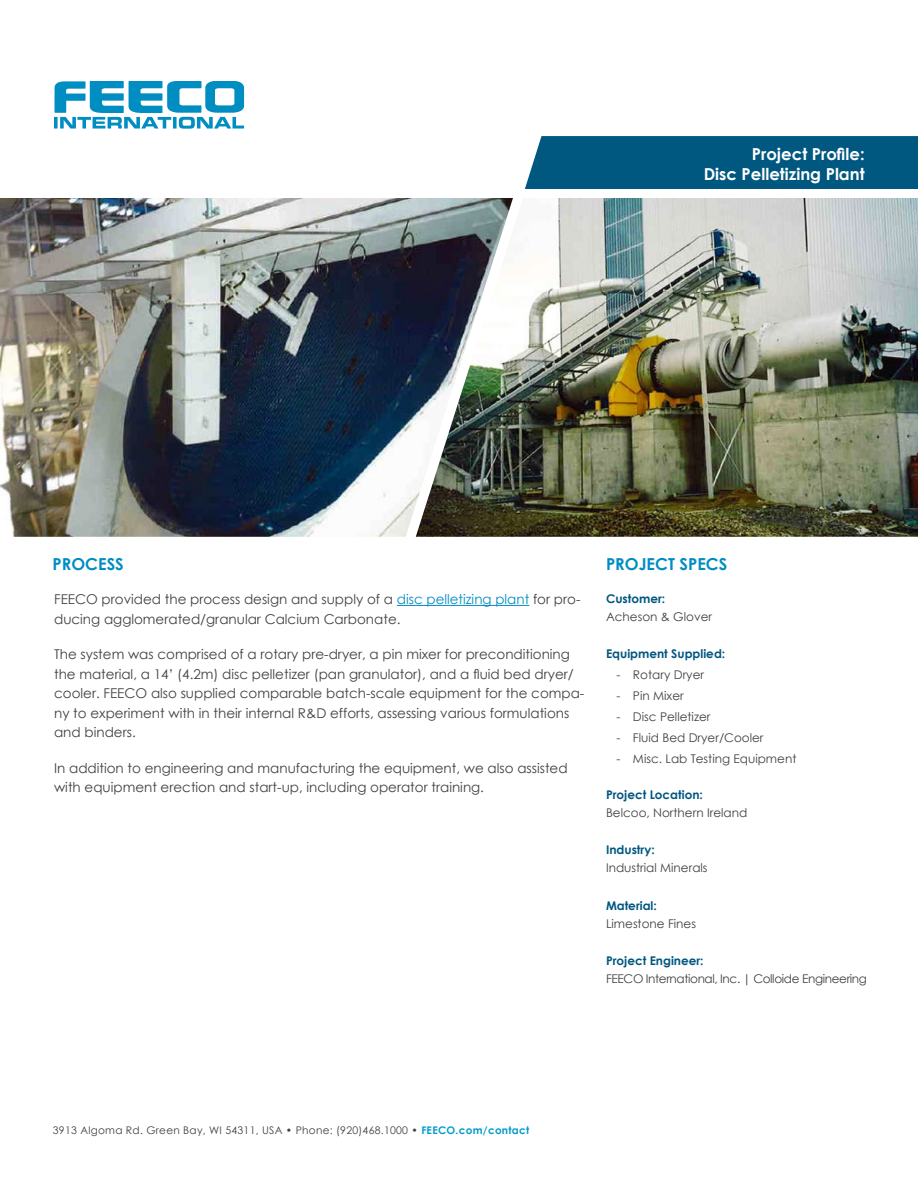
<style>
.page{position:relative;width:918px;height:1188px;background:#fff}
.page>*{position:absolute;margin:0;border:0;box-sizing:border-box;transform-origin:0 0}
.t1{font:700 16.5px/19.5px "Century Gothic";color:#fff;text-align:right}
.t2{font:700 16.5px "Century Gothic";color:#008dc1}
.t3{font:13.5px/19.5px "Century Gothic";color:#414042}
.t4{font:12px "Century Gothic";color:#414042}
.t5{font:700 12px "Century Gothic";color:#005780}
.t6{font:12px "Century Gothic";letter-spacing:-.03em;color:#414042}
.t7{font:10.5px "Century Gothic";letter-spacing:.025em;color:#414042}
.s1{color:#008dc1}
.s2{font-weight:700;color:#009cca}
</style>
<div class="page">
<div style="left:525px;top:136px;width:393px;height:53px;background:#005780"></div>
<hr style="left:397px;top:605px;width:132px;height:1px;background:#008dc1">
<svg style="left:54px;top:81px;width:190px;height:48px"></svg>
<img style="left:0;top:198px;width:416px;height:339px">
<img style="left:416px;top:198px;width:502px;height:339px">
<p class="t1" style="left:704px;top:144px;width:163px">Project Profile:<br>Disc Pelletizing Plant</p>
<p class="t2" style="left:53px;top:557px;width:73px">PROCESS</p>
<p class="t3" style="left:54px;top:591px;width:528px">FEECO provided the process design and supply of a <span class="s1">disc pelletizing plant</span> for pro&shy;ducing agglomerated/granular Calcium Carbonate.</p>
<p class="t3" style="left:54px;top:646px;width:532px">The system was comprised of a rotary pre-dryer, a pin mixer for preconditioning the material, a 14’ (4.2m) disc pelletizer (pan granulator), and a fluid bed dryer/ cooler. FEECO also supplied comparable batch-scale equipment for the compa&shy;ny to experiment with in their internal R&amp;D efforts, assessing various formulations and binders.</p>
<p class="t3" style="left:54px;top:760px;width:515px">In addition to engineering and manufacturing the equipment, we also assisted with equipment erection and start-up, including operator training.</p>
<p class="t2" style="left:606px;top:557px;width:123px">PROJECT SPECS</p>
<p class="t5" style="left:606px;top:594px;width:61px">Customer:</p>
<p class="t4" style="left:606px;top:612px;width:108px">Acheson &amp; Glover</p>
<p class="t5" style="left:606px;top:649px;width:121px">Equipment Supplied:</p>
<p class="t4" style="left:616px;top:670px;width:89px">- Rotary Dryer</p>
<p class="t4" style="left:616px;top:691px;width:69px">- Pin Mixer</p>
<p class="t4" style="left:616px;top:712px;width:96px">- Disc Pelletizer</p>
<p class="t4" style="left:616px;top:733px;width:149px">- Fluid Bed Dryer/Cooler</p>
<p class="t4" style="left:616px;top:754px;width:181px">- Misc. Lab Testing Equipment</p>
<p class="t5" style="left:606px;top:790px;width:98px">Project Location:</p>
<p class="t4" style="left:606px;top:808px;width:143px">Belcoo, Northern Ireland</p>
<p class="t5" style="left:606px;top:845px;width:50px">Industry:</p>
<p class="t4" style="left:606px;top:863px;width:103px">Industrial Minerals</p>
<p class="t5" style="left:606px;top:901px;width:52px">Material:</p>
<p class="t4" style="left:606px;top:919px;width:92px">Limestone Fines</p>
<p class="t5" style="left:606px;top:956px;width:99px">Project Engineer:</p>
<p class="t6" style="left:606px;top:974px;width:262px">FEECO International, Inc. | Colloide Engineering</p>
<p class="t7" style="left:53px;top:1127px;width:478px">3913 Algoma Rd. Green Bay, WI 54311, USA • Phone: (920)468.1000 • <span class="s2">FEECO.com/contact</span></p>
</div>
